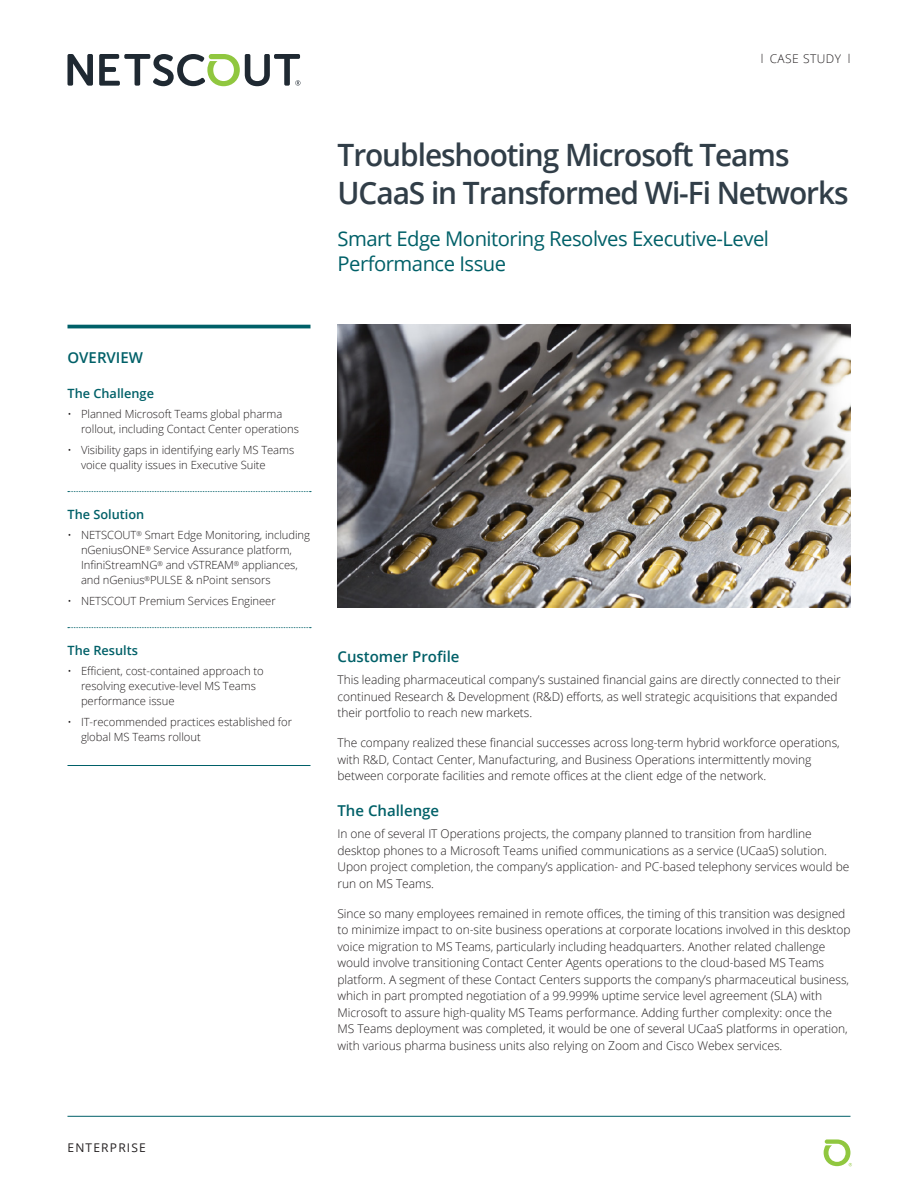
<style>
.page{position:relative;width:918px;height:1188px;background:#fff}
.page>*{position:absolute;margin:0;border:0;box-sizing:border-box;transform-origin:0 0}
.Document_Title{font:600 30.75px/37.5px "Open Sans";letter-spacing:-.035em;color:#313e48}
.Subtitle{font:20.25px/25.5px "Open Sans";letter-spacing:-.025em;color:#006068}
.Level_1_-_Heading{font:600 15px "Open Sans";color:#006068}
.Level_1_-_Section_He{font:600 15px "Open Sans";color:#006068}
.Level_2_-_Heading{font:600 12.75px "Open Sans";color:#006068}
.Body{font:300 12px/16.5px "Open Sans";letter-spacing:-.005em;color:#231f20}
.Body-2{font:300 12px "Open Sans";letter-spacing:.04em;color:#231f20}
.t1{font:12px "Open Sans";letter-spacing:.1em;color:#231f20}
.t2{font:300 11.25px/15px "Open Sans";letter-spacing:-.005em;color:#231f20}
</style>
<div class="page">
<svg style="left:67px;top:54px;width:26px;height:32px"></svg>
<svg style="left:99px;top:54px;width:201px;height:32px"></svg>
<hr style="left:68px;top:1116px;width:782px;height:1px;background:#006068">
<svg style="left:824px;top:1139px;width:28px;height:27px"></svg>
<img style="left:338px;top:324px;width:512px;height:284px">
<hr style="left:68px;top:325px;width:242px;height:3px;background:#006068">
<svg style="left:68px;top:491px;width:243px;height:1px"></svg>
<svg style="left:68px;top:627px;width:243px;height:1px"></svg>
<hr style="left:68px;top:765px;width:242px;height:1px;background:#006068">
<p class="Body-2" style="left:761px;top:51px;width:91px">l CASE STUDY l</p>
<p class="Document_Title" style="left:338px;top:136px;width:513px">Troubleshooting Microsoft Teams<br>UCaaS in Transformed Wi-Fi Networks</p>
<p class="Subtitle" style="left:338px;top:225px;width:433px">Smart Edge Monitoring Resolves Executive-Level<br>Performance Issue</p>
<p class="Level_1_-_Section_He" style="left:68px;top:347px;width:77px">OVERVIEW</p>
<p class="Level_2_-_Heading" style="left:68px;top:385px;width:88px">The Challenge</p>
<p class="t2" style="left:81px;top:406px;width:219px;text-indent:-14px">• Planned Microsoft Teams global pharma rollout, including Contact Center operations</p>
<p class="t2" style="left:81px;top:442px;width:215px;text-indent:-14px">• Visibility gaps in identifying early MS Teams voice quality issues in Executive Suite</p>
<p class="Level_2_-_Heading" style="left:68px;top:506px;width:78px">The Solution</p>
<p class="t2" style="left:81px;top:527px;width:231px;text-indent:-14px">• NETSCOUT<sup>®</sup> Smart Edge Monitoring, including nGeniusONE<sup>®</sup> Service Assurance platform, InfiniStreamNG<sup>®</sup> and vSTREAM<sup>®</sup> appliances, and nGenius<sup>®</sup>PULSE &amp; nPoint sensors</p>
<p class="t2" style="left:68px;top:593px;width:210px">• NETSCOUT Premium Services Engineer</p>
<p class="Level_2_-_Heading" style="left:68px;top:642px;width:72px">The Results</p>
<p class="t2" style="left:81px;top:664px;width:184px;text-indent:-14px">• Efficient, cost-contained approach to resolving executive-level MS Teams performance issue</p>
<p class="t2" style="left:81px;top:714px;width:213px;text-indent:-14px">• IT-recommended practices established for global MS Teams rollout</p>
<p class="Level_1_-_Heading" style="left:338px;top:646px;width:124px">Customer Profile</p>
<p class="Body" style="left:338px;top:671px;width:505px">This leading pharmaceutical company’s sustained financial gains are directly connected to their continued Research &amp; Development (R&amp;D) efforts, as well strategic acquisitions that expanded their portfolio to reach new markets.</p>
<p class="Body" style="left:338px;top:734px;width:504px">The company realized these financial successes across long-term hybrid workforce operations, with R&amp;D, Contact Center, Manufacturing, and Business Operations intermittently moving between corporate facilities and remote offices at the client edge of the network.</p>
<p class="Level_1_-_Heading" style="left:338px;top:801px;width:103px">The Challenge</p>
<p class="Body" style="left:338px;top:825px;width:513px">In one of several IT Operations projects, the company planned to transition from hardline desktop phones to a Microsoft Teams unified communications as a service (UCaaS) solution.<br>Upon project completion, the company’s application- and PC-based telephony services would be run on MS Teams.</p>
<p class="Body" style="left:338px;top:905px;width:515px">Since so many employees remained in remote offices, the timing of this transition was designed to minimize impact to on-site business operations at corporate locations involved in this desktop voice migration to MS Teams, particularly including headquarters. Another related challenge would involve transitioning Contact Center Agents operations to the cloud-based MS Teams platform. A segment of these Contact Centers supports the company’s pharmaceutical business, which in part prompted negotiation of a 99.999% uptime service level agreement (SLA) with Microsoft to assure high-quality MS Teams performance. Adding further complexity: once the MS Teams deployment was completed, it would be one of several UCaaS platforms in operation, with various pharma business units also relying on Zoom and Cisco Webex services.</p>
<p class="t1" style="left:68px;top:1139px;width:80px">ENTERPRISE</p>
</div>
